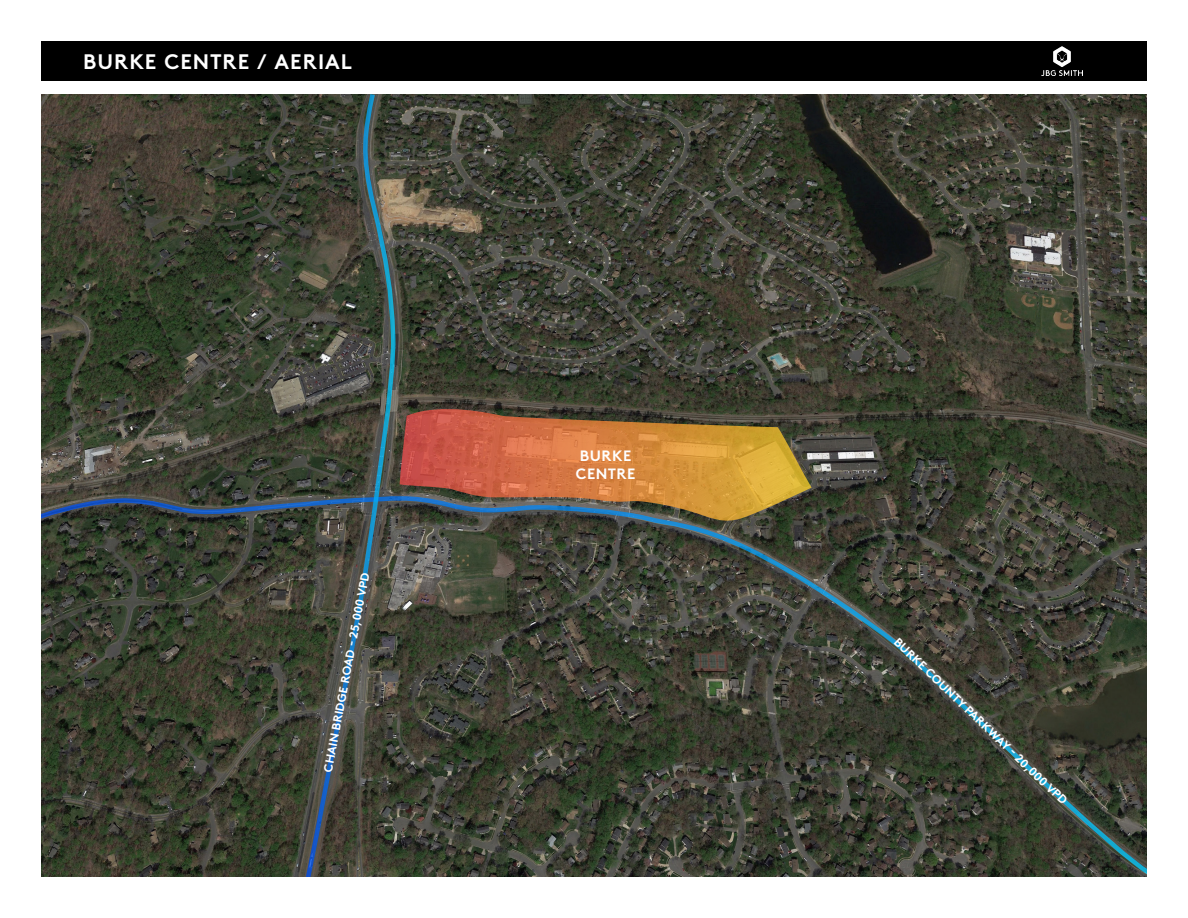
<style>
.page{position:relative;width:1188px;height:918px;background:#fff}
.page>*{position:absolute;margin:0;border:0;box-sizing:border-box;transform-origin:0 0}
.t1{font:700 21px "Brown Pro";letter-spacing:.05em;color:#fff}
.Site_Plan_Labels{font:700 15px/18px "Brown Pro";letter-spacing:.035em;color:#fff}
.t2{font:700 12px "Brown Pro";color:#fff}
</style>
<div class="page">
<img style="left:41px;top:94px;width:1106px;height:401px">
<svg style="left:41px;top:495px;width:1106px;height:382px;background:#3c4035"></svg>
<svg style="left:303px;top:94px;width:93px;height:783px;background:#454c45"></svg>
<svg style="left:400px;top:408px;width:412px;height:114px;background:#a56f42"></svg>
<div style="left:0;top:40px;width:1188px;height:41px;background:#000"></div>
<img style="left:1041px;top:47px;width:42px;height:29px">
<div style="left:1148px;top:0;width:40px;height:918px;background:#fff"></div>
<div style="left:0;top:0;width:40px;height:918px;background:#fff"></div>
<p class="t1" style="left:83px;top:44px;width:270px">BURKE CENTRE / AERIAL</p>
<p class="t2" style="left:318px;top:770px;width:205px;rotate:-79deg">CHAIN BRIDGE ROAD - 25,000 VPD</p>
<p class="Site_Plan_Labels" style="left:576px;top:446px;width:61px">BURKE<br>CENTRE</p>
<p class="t2" style="left:903px;top:633px;width:236px;rotate:44deg">BURKE COUNTY PARKWAY - 20,000 VPD</p>
</div>
